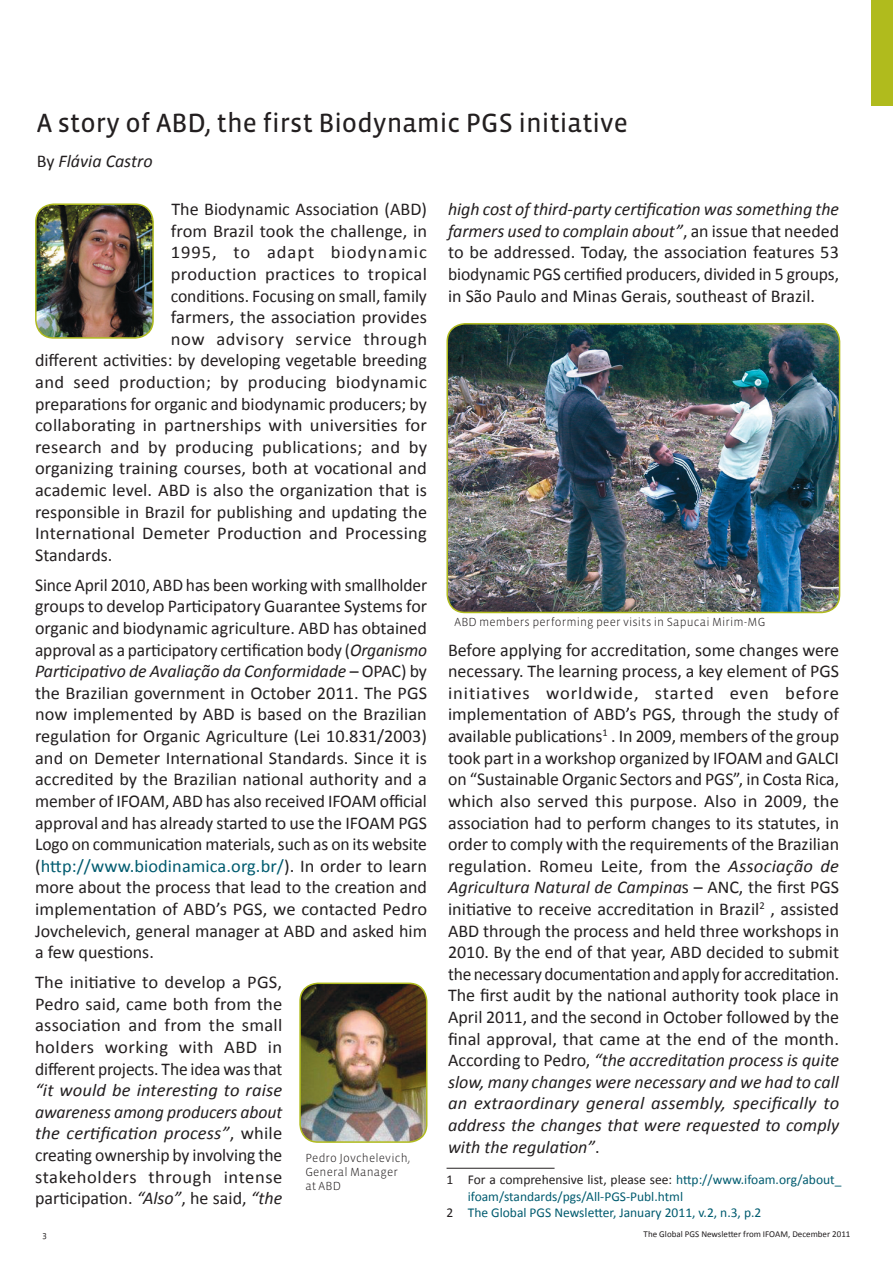
<style>
.page{position:relative;width:893px;height:1263px;background:#fff}
.page>*{position:absolute;margin:0;border:0;box-sizing:border-box;transform-origin:0 0}
.t1{font:27px "Vista Sans OT";color:#231f20}
.t2{font:18px/21.6px "Calibri";color:#231f20;text-align:justify}
.t3{font:italic 18px/21.6px "Calibri";color:#231f20;text-align:justify}
.t4{font:18px "Calibri";letter-spacing:.02em;color:#231f20}
.t5{font:18px "Calibri";letter-spacing:.03em;color:#231f20}
.t6{font:18px "Calibri";letter-spacing:.05em;color:#231f20}
.t7{font:13.5px "Calibri";color:#005b6f}
.t8{font:13.5px "Calibri";color:#231f20}
.t9{font:300 12px/14.4px "Vista Sans OT";letter-spacing:.01em;color:#231f20}
.t10{font:9px "Calibri";color:#231f20}
.t11{font:9px "Vista Sans OT";color:#231f20}
.s1{font-style:normal}
.s2{font-style:italic}
.s3{color:#005b6f}
.s4{color:#231f20}
</style>
<div class="page">
<div style="left:872px;top:0;width:21px;height:106px;background:#b0bb1d"></div>
<img style="left:36px;top:206px;width:117px;height:132px">
<div style="left:35px;top:203px;width:119px;height:136px;border:2px solid #b0bb1d;border-radius:18px"></div>
<hr style="left:447px;top:1168px;width:108px;height:1px;background:#231f20">
<img style="left:302px;top:983px;width:125px;height:159px">
<div style="left:299px;top:982px;width:128px;height:161px;border:2px solid #b0bb1d;border-radius:18px"></div>
<img style="left:449px;top:324px;width:391px;height:288px">
<div style="left:446px;top:323px;width:394px;height:290px;border:2px solid #b0bb1d;border-radius:18px"></div>
<h1 class="t1" style="left:37px;top:109px;width:593px">A story of ABD, the first Biodynamic PGS initiative</h1>
<p class="t3" style="left:37px;top:149px;width:117px"><span class="s1">By</span> Flávia Castro</p>
<p class="t2" style="left:171px;top:198px;width:257px">The Biodynamic Association (ABD)</p>
<p class="t2" style="left:171px;top:220px;width:258px">from Brazil took the challenge, in</p>
<p class="t6" style="left:171px;top:241px;width:258px">1995, to adapt biodynamic</p>
<p class="t2" style="left:171px;top:263px;width:258px">production practices to tropical</p>
<p class="t2" style="left:171px;top:285px;width:258px">conditions. Focusing on small, family</p>
<p class="t2" style="left:171px;top:306px;width:258px">farmers, the association provides</p>
<p class="t5" style="left:171px;top:327px;width:258px">now advisory service through</p>
<p class="t2" style="left:35px;top:350px;width:393px">different activities: by developing vegetable breeding</p>
<p class="t4" style="left:35px;top:371px;width:393px">and seed production; by producing biodynamic</p>
<p class="t2" style="left:35px;top:393px;width:393px">preparations for organic and biodynamic producers; by</p>
<p class="t2" style="left:35px;top:414px;width:393px">collaborating in partnerships with universities for</p>
<p class="t4" style="left:35px;top:435px;width:393px">research and by producing publications; and by</p>
<p class="t2" style="left:35px;top:458px;width:393px">organizing training courses, both at vocational and</p>
<p class="t2" style="left:35px;top:479px;width:393px">academic level. ABD is also the organization that is</p>
<p class="t2" style="left:35px;top:501px;width:394px">responsible in Brazil for publishing and updating the</p>
<p class="t2" style="left:35px;top:522px;width:393px">International Demeter Production and Processing</p>
<p class="t2" style="left:35px;top:544px;width:79px">Standards.</p>
<p class="t2" style="left:35px;top:574px;width:394px">Since April 2010, ABD has been working with smallholder groups to develop Participatory Guarantee Systems for organic and biodynamic agriculture. ABD has obtained approval as a participatory certification body (<span class="s2">Organismo Participativo de Avaliação da Conformidade</span> – OPAC) by the Brazilian government in October 2011. The PGS now implemented by ABD is based on the Brazilian regulation for Organic Agriculture (Lei 10.831/2003) and on Demeter International Standards. Since it is accredited by the Brazilian national authority and a member of IFOAM, ABD has also received IFOAM official approval and has already started to use the IFOAM PGS Logo on communication materials, such as on its website (<span class="s3">http://www.biodinamica.org.br/</span>). In order to learn more about the process that lead to the creation and implementation of ABD’s PGS, we contacted Pedro Jovchelevich, general manager at ABD and asked him a few questions.</p>
<p class="t2" style="left:35px;top:971px;width:249px">The initiative to develop a PGS, Pedro said, came both from the association and from the small holders working with ABD in different projects. The idea was that</p>
<p class="t3" style="left:35px;top:1079px;width:249px">“it would be interesting to raise awareness among producers about the certification process”<span class="s1">, while creating ownership by involving the stakeholders through intense participation.</span> “Also”<span class="s1">, he said,</span> “the</p>
<p class="t9" style="left:305px;top:1150px;width:106px">Pedro Jovchelevich,<br>General Manager at ABD</p>
<p class="t2" style="left:448px;top:198px;width:393px"><span class="s2">high cost of third-party certification was something the farmers used to complain about”</span>, an issue that needed to be addressed. Today, the association features 53 biodynamic PGS certified producers, divided in 5 groups, in São Paulo and Minas Gerais, southeast of Brazil.</p>
<p class="t9" style="left:454px;top:615px;width:313px">ABD members performing peer visits in Sapucai Mirim-MG</p>
<p class="t2" style="left:448px;top:639px;width:393px">Before applying for accreditation, some changes were necessary. The learning process, a key element of PGS initiatives worldwide, started even before implementation of ABD’s PGS, through the study of available publications<sup>1</sup> . In 2009, members of the group took part in a workshop organized by IFOAM and GALCI on “Sustainable Organic Sectors and PGS”, in Costa Rica, which also served this purpose. Also in 2009, the association had to perform changes to its statutes, in order to comply with the requirements of the Brazilian regulation. Romeu Leite, from the <span class="s2">Associação de Agricultura Natural de Campina</span>s – ANC, the first PGS initiative to receive accreditation in Brazil<sup>2</sup> , assisted ABD through the process and held three workshops in 2010. By the end of that year, ABD decided to submit the necessary documentation and apply for accreditation.<br>The first audit by the national authority took place in April 2011, and the second in October followed by the final approval, that came at the end of the month.<br>According to Pedro, <span class="s2">“the accreditation process is quite slow, many changes were necessary and we had to call an extraordinary general assembly, specifically to address the changes that were requested to comply with the regulation”</span>.</p>
<p class="t8" style="left:447px;top:1171px;width:396px">1 For a comprehensive list, please see: <span class="s3">http://www.ifoam.org/about_</span></p>
<p class="t7" style="left:468px;top:1187px;width:217px">ifoam/standards/pgs/All-PGS-Publ.html</p>
<p class="t7" style="left:447px;top:1204px;width:316px"><span class="s4">2</span> The Global PGS Newsletter, January 2011, v.2, n.3, p.2</p>
<p class="t11" style="left:43px;top:1230px;width:6px">3</p>
<p class="t10" style="left:644px;top:1228px;width:208px">The Global PGS Newsletter from IFOAM, December 2011</p>
</div>
